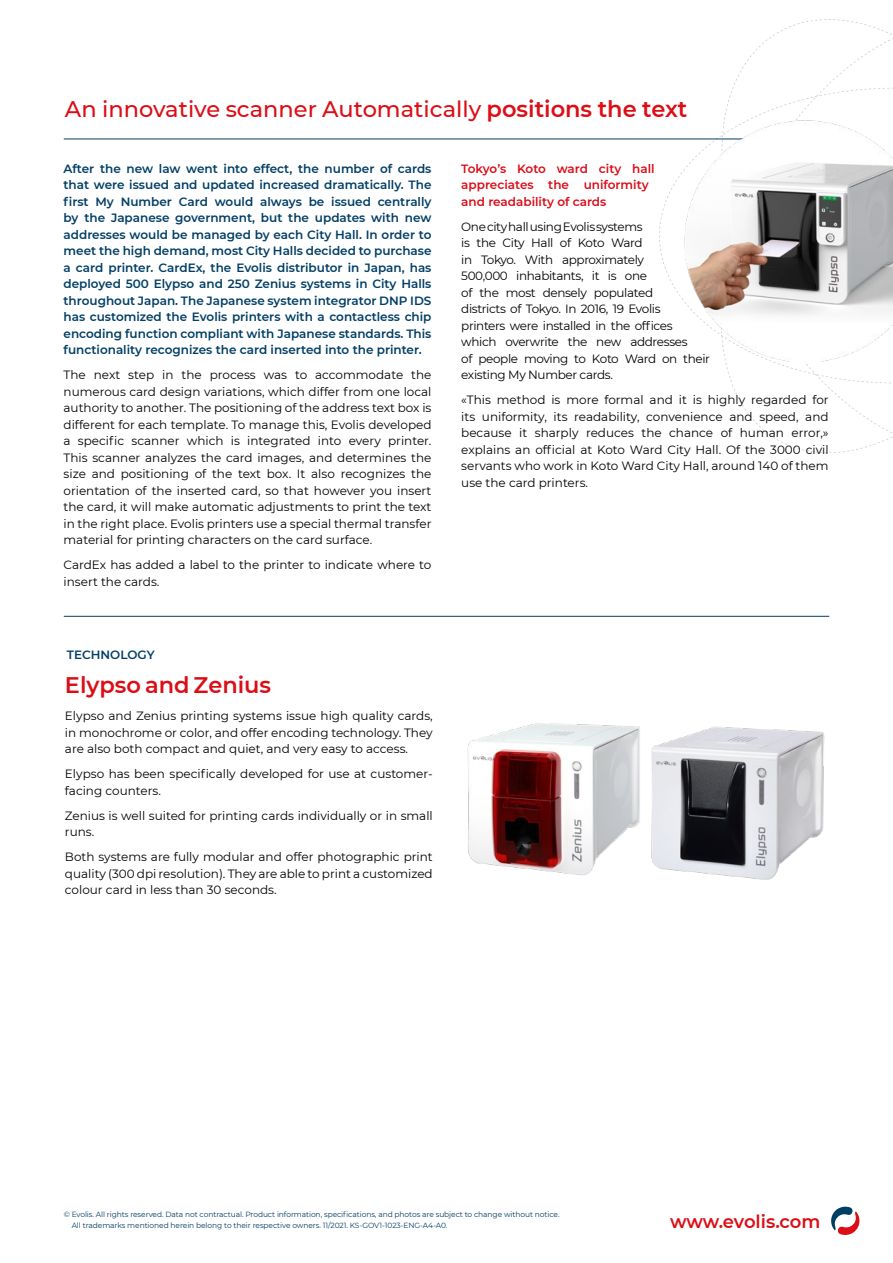
<style>
.page{position:relative;width:893px;height:1263px;background:#fff}
.page>*{position:absolute;margin:0;border:0;box-sizing:border-box;transform-origin:0 0}
.t1{font:500 22.5px "Montserrat";color:#dc0d15}
.t2{font:600 22.5px "Montserrat";color:#dc0d15}
.t3{font:600 18px "Montserrat";letter-spacing:-.01em;color:#dc0d15}
.t4{font:12px/16.5px "Montserrat";letter-spacing:-.01em;color:#000;text-align:justify}
.t5{font:600 12px/16.5px "Montserrat";color:#003e65;text-align:justify}
.t6{font:12px/16.5px "Montserrat";letter-spacing:-.03em;color:#000}
.t7{font:600 12px/16.5px "Montserrat";color:#dc0c18}
.t8{font:7.5px/10.5px "Montserrat";letter-spacing:-.01em;color:#003e65}
.s1{font-weight:600}
</style>
<div class="page">
<svg style="left:831px;top:1206px;width:29px;height:29px"></svg>
<hr style="left:64px;top:616px;width:765px;height:1px;background:#003e65">
<hr style="left:64px;top:139px;width:765px;height:1px;background:#003e65">
<img style="left:467px;top:723px;width:84px;height:149px">
<img style="left:636px;top:121px;width:257px;height:241px">
<img style="left:551px;top:723px;width:274px;height:157px">
<h1 class="t1" style="left:65px;top:93px;width:624px">An innovative scanner Automatically <span class="s1">positions the text</span></h1>
<p class="t5" style="left:64px;top:160px;width:369px">After the new law went into effect, the number of cards that were issued and updated increased dramatically. The first My Number Card would always be issued centrally by the Japanese government, but the updates with new addresses would be managed by each City Hall. In order to meet the high demand, most City Halls decided to purchase a card printer. CardEx, the Evolis distributor in Japan, has deployed 500 Elypso and 250 Zenius systems in City Halls throughout Japan. The Japanese system integrator DNP IDS has customized the Evolis printers with a contactless chip encoding function compliant with Japanese standards. This functionality recognizes the card inserted into the printer.</p>
<p class="t4" style="left:64px;top:366px;width:369px">The next step in the process was to accommodate the numerous card design variations, which differ from one local authority to another. The positioning of the address text box is different for each template. To manage this, Evolis developed a specific scanner which is integrated into every printer.<br>This scanner analyzes the card images, and determines the size and positioning of the text box. It also recognizes the orientation of the inserted card, so that however you insert the card, it will make automatic adjustments to print the text in the right place. Evolis printers use a special thermal transfer material for printing characters on the card surface.</p>
<p class="t4" style="left:64px;top:556px;width:369px">CardEx has added a label to the printer to indicate where to insert the cards.</p>
<p class="t5" style="left:67px;top:645px;width:89px">TECHNOLOGY</p>
<h1 class="t2" style="left:65px;top:669px;width:208px">Elypso and Zenius</h1>
<p class="t4" style="left:65px;top:707px;width:369px">Elypso and Zenius printing systems issue high quality cards, in monochrome or color, and offer encoding technology. They are also both compact and quiet, and very easy to access.</p>
<p class="t4" style="left:65px;top:765px;width:369px">Elypso has been specifically developed for use at customer&shy;facing counters.</p>
<p class="t4" style="left:65px;top:806px;width:369px">Zenius is well suited for printing cards individually or in small runs.</p>
<p class="t4" style="left:65px;top:848px;width:369px">Both systems are fully modular and offer photographic print quality (300 dpi resolution). They are able to print a customized colour card in less than 30 seconds.</p>
<p class="t7" style="left:461px;top:160px;width:195px">Tokyo’s Koto ward city hall appreciates the uniformity and readability of cards</p>
<p class="t6" style="left:461px;top:218px;width:250px">One city hall using Evolis systems<br>is the City Hall of Koto Ward<br>in Tokyo. With approximately<br>500,000 inhabitants, it is one<br>of the most densely populated<br>districts of Tokyo. In 2016, 19 Evolis<br>printers were installed in the offices which overwrite the new addresses<br>of people moving to Koto Ward on their existing My Number cards.</p>
<p class="t4" style="left:461px;top:391px;width:369px">«This method is more formal and it is highly regarded for its uniformity, its readability, convenience and speed, and because it sharply reduces the chance of human error,» explains an official at Koto Ward City Hall. Of the 3000 civil servants who work in Koto Ward City Hall, around 140 of them use the card printers.</p>
<p class="t8" style="left:72px;top:1209px;width:489px;text-indent:-8px">© Evolis. All rights reserved. Data not contractual. Product information, specifications, and photos are subject to change without notice.<br>All trademarks mentioned herein belong to their respective owners. 11/2021. KS-GOV1-1023-ENG-A4-A0.</p>
<h2 class="t3" style="left:670px;top:1208px;width:152px">www.evolis.com</h2>
</div>
